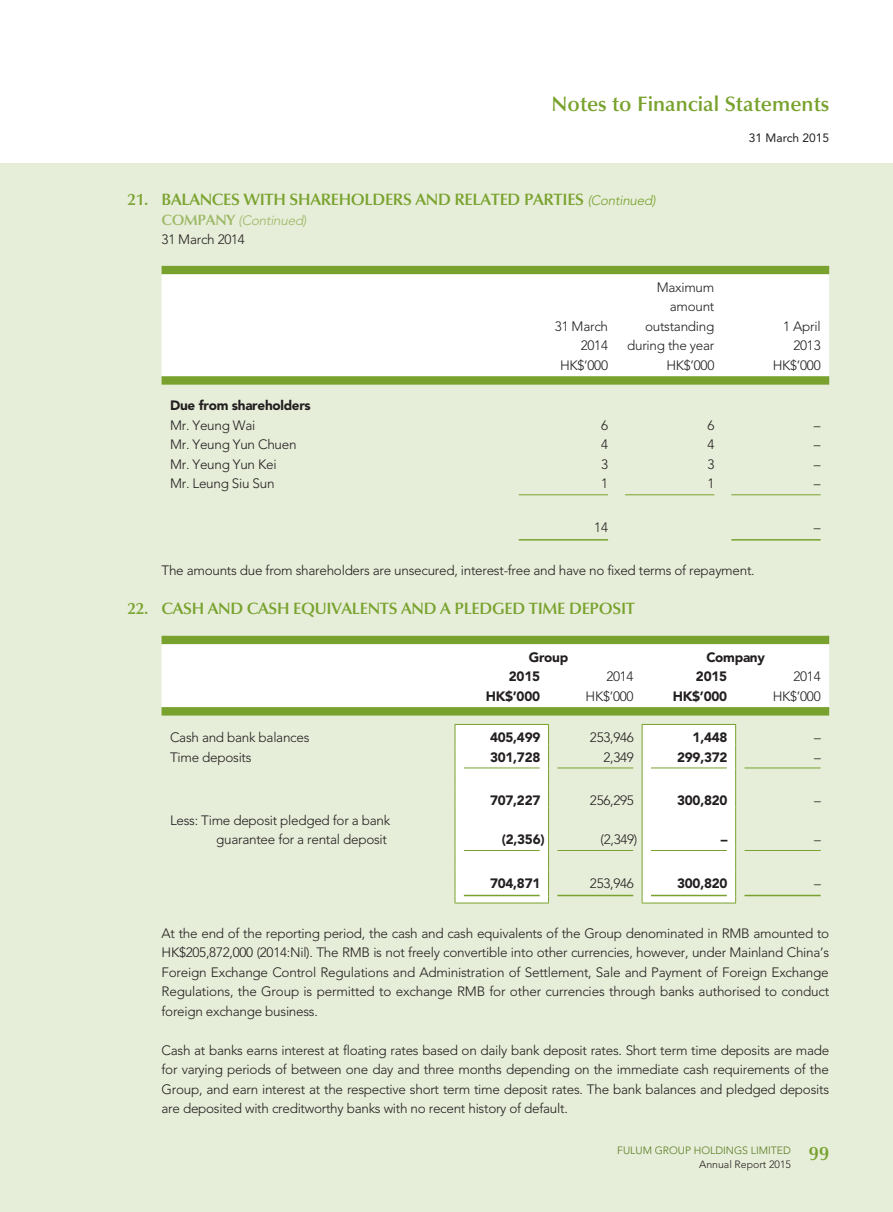
<style>
.page{position:relative;width:893px;height:1212px;background:#fff}
.page>*{position:absolute;margin:0;border:0;box-sizing:border-box;transform-origin:0 0}
.t1{font:600 21px "Optima LT Std";color:#78a22d}
.t2{font:600 19.5px "Optima LT Std";color:#78a22d}
._01_H1{font:600 16.5px "Optima LT Std";letter-spacing:-.02em;color:#78a22d}
._00_txt{font:300 13.5px/19.5px "Avenir LT Std";letter-spacing:-.02em;color:#231f20;text-align:justify}
._50_Table_txt{font:300 13.5px "Avenir LT Std";letter-spacing:-.02em;color:#231f20}
._50_Table_txt-2{font:900 13.5px "Avenir LT Std";letter-spacing:-.02em;color:#231f20}
._02_H2{font:italic 300 13.5px "Avenir LT Std";letter-spacing:-.02em;color:#9bb865}
.t3{font:12px "Avenir LT Std";color:#231f20}
.t4{font:300 10.5px "Avenir LT Std";color:#587c1f}
.t5{font:300 10.5px "Avenir LT Std";color:#231f20}
.s1{font-family:"Avenir LT Std";font-weight:300;font-style:italic;font-size:13.5px}
.s2{font-family:"Optima LT Std";font-weight:600;font-style:normal;font-size:15px}
</style>
<div class="page">
<div style="left:0;top:164px;width:893px;height:1048px;background:#e6edd8"></div>
<svg style="left:162px;top:266px;width:667px;height:119px;background:#7ca433"></svg>
<div style="left:162px;top:274px;width:667px;height:102px;background:#fff"></div>
<hr style="left:519px;top:494px;width:89px;height:1px;background:#78a22d">
<hr style="left:625px;top:494px;width:89px;height:1px;background:#78a22d">
<hr style="left:731px;top:494px;width:90px;height:1px;background:#78a22d">
<hr style="left:519px;top:539px;width:89px;height:1px;background:#78a22d">
<hr style="left:731px;top:539px;width:90px;height:1px;background:#78a22d">
<div style="left:162px;top:636px;width:667px;height:8px;background:#78a22d"></div>
<svg style="left:162px;top:644px;width:667px;height:259px"></svg>
<hr style="left:455px;top:724px;width:94px;height:1px;background:#78a22d">
<svg style="left:455px;top:725px;width:1px;height:82px"></svg>
<svg style="left:548px;top:725px;width:1px;height:82px"></svg>
<hr style="left:455px;top:807px;width:1px;height:39px;background:#78a22d">
<hr style="left:548px;top:807px;width:1px;height:39px;background:#78a22d">
<svg style="left:455px;top:846px;width:1px;height:57px"></svg>
<svg style="left:548px;top:846px;width:1px;height:57px"></svg>
<hr style="left:455px;top:903px;width:94px;height:1px;background:#78a22d">
<hr style="left:642px;top:724px;width:94px;height:1px;background:#78a22d">
<svg style="left:642px;top:725px;width:1px;height:82px"></svg>
<svg style="left:735px;top:725px;width:1px;height:82px"></svg>
<hr style="left:642px;top:807px;width:1px;height:39px;background:#78a22d">
<hr style="left:735px;top:807px;width:1px;height:39px;background:#78a22d">
<svg style="left:642px;top:846px;width:1px;height:57px"></svg>
<svg style="left:735px;top:846px;width:1px;height:57px"></svg>
<hr style="left:642px;top:903px;width:94px;height:1px;background:#78a22d">
<hr style="left:464px;top:767px;width:76px;height:1px;background:#78a22d">
<hr style="left:557px;top:767px;width:76px;height:1px;background:#78a22d">
<hr style="left:651px;top:767px;width:76px;height:1px;background:#78a22d">
<hr style="left:744px;top:767px;width:77px;height:1px;background:#78a22d">
<hr style="left:464px;top:850px;width:76px;height:1px;background:#78a22d">
<hr style="left:557px;top:850px;width:76px;height:1px;background:#78a22d">
<hr style="left:651px;top:850px;width:76px;height:1px;background:#78a22d">
<hr style="left:744px;top:850px;width:77px;height:1px;background:#78a22d">
<hr style="left:464px;top:895px;width:76px;height:1px;background:#78a22d">
<hr style="left:557px;top:895px;width:76px;height:1px;background:#78a22d">
<hr style="left:651px;top:895px;width:76px;height:1px;background:#78a22d">
<hr style="left:744px;top:895px;width:77px;height:1px;background:#78a22d">
<h1 class="t1" style="left:552px;top:92px;width:279px">Notes to Financial Statements</h1>
<p class="_01_H1" style="left:128px;top:190px;width:529px">21. BALANCES WITH SHAREHOLDERS AND RELATED PARTIES <span class="s1">(Continued)</span></p>
<p class="_02_H2" style="left:162px;top:212px;width:146px"><span class="s2">COMPANY</span> (Continued)</p>
<p class="_00_txt" style="left:162px;top:230px;width:85px">31 March 2014</p>
<p class="_50_Table_txt" style="left:555px;top:318px;width:55px">31 March</p>
<p class="_50_Table_txt" style="left:581px;top:337px;width:29px">2014</p>
<p class="_50_Table_txt" style="left:657px;top:279px;width:59px">Maximum</p>
<p class="_50_Table_txt" style="left:670px;top:298px;width:46px">amount</p>
<p class="_50_Table_txt" style="left:645px;top:318px;width:71px">outstanding</p>
<p class="_50_Table_txt" style="left:627px;top:337px;width:89px">during the year</p>
<p class="t3" style="left:749px;top:131px;width:82px">31 March 2015</p>
<p class="_50_Table_txt" style="left:783px;top:318px;width:39px">1 April</p>
<p class="_50_Table_txt" style="left:793px;top:337px;width:29px">2013</p>
<p class="_50_Table_txt" style="left:560px;top:357px;width:49px">HK$’000</p>
<p class="_50_Table_txt" style="left:666px;top:357px;width:49px">HK$’000</p>
<p class="_50_Table_txt" style="left:773px;top:357px;width:49px">HK$’000</p>
<p class="_50_Table_txt-2" style="left:170px;top:397px;width:142px">Due from shareholders</p>
<p class="_50_Table_txt" style="left:170px;top:417px;width:87px">Mr. Yeung Wai</p>
<p class="_50_Table_txt" style="left:601px;top:417px;width:9px">6</p>
<p class="_50_Table_txt" style="left:707px;top:417px;width:9px">6</p>
<p class="_50_Table_txt" style="left:814px;top:417px;width:8px">–</p>
<p class="_50_Table_txt" style="left:170px;top:437px;width:128px">Mr. Yeung Yun Chuen</p>
<p class="_50_Table_txt" style="left:601px;top:437px;width:9px">4</p>
<p class="_50_Table_txt" style="left:707px;top:437px;width:9px">4</p>
<p class="_50_Table_txt" style="left:814px;top:437px;width:8px">–</p>
<p class="_50_Table_txt" style="left:170px;top:456px;width:108px">Mr. Yeung Yun Kei</p>
<p class="_50_Table_txt" style="left:601px;top:456px;width:9px">3</p>
<p class="_50_Table_txt" style="left:707px;top:456px;width:9px">3</p>
<p class="_50_Table_txt" style="left:814px;top:456px;width:8px">–</p>
<p class="_50_Table_txt" style="left:170px;top:476px;width:106px">Mr. Leung Siu Sun</p>
<p class="_50_Table_txt" style="left:601px;top:476px;width:9px">1</p>
<p class="_50_Table_txt" style="left:707px;top:476px;width:9px">1</p>
<p class="_50_Table_txt" style="left:814px;top:476px;width:8px">–</p>
<p class="_50_Table_txt" style="left:594px;top:519px;width:15px">14</p>
<p class="_50_Table_txt" style="left:814px;top:519px;width:8px">–</p>
<p class="_00_txt" style="left:162px;top:561px;width:595px">The amounts due from shareholders are unsecured, interest-free and have no fixed terms of repayment.</p>
<p class="_01_H1" style="left:128px;top:599px;width:509px">22. CASH AND CASH EQUIVALENTS AND A PLEDGED TIME DEPOSIT</p>
<p class="_50_Table_txt-2" style="left:529px;top:649px;width:41px">Group</p>
<p class="_50_Table_txt-2" style="left:706px;top:649px;width:60px">Company</p>
<p class="_50_Table_txt-2" style="left:509px;top:668px;width:33px">2015</p>
<p class="_50_Table_txt" style="left:606px;top:668px;width:29px">2014</p>
<p class="_50_Table_txt-2" style="left:696px;top:668px;width:33px">2015</p>
<p class="_50_Table_txt" style="left:793px;top:668px;width:29px">2014</p>
<p class="_50_Table_txt-2" style="left:486px;top:688px;width:56px">HK$’000</p>
<p class="_50_Table_txt" style="left:586px;top:688px;width:49px">HK$’000</p>
<p class="_50_Table_txt-2" style="left:673px;top:688px;width:56px">HK$’000</p>
<p class="_50_Table_txt" style="left:773px;top:688px;width:49px">HK$’000</p>
<p class="_50_Table_txt" style="left:170px;top:729px;width:141px">Cash and bank balances</p>
<p class="_50_Table_txt-2" style="left:490px;top:729px;width:52px">405,499</p>
<p class="_50_Table_txt" style="left:590px;top:729px;width:46px">253,946</p>
<p class="_50_Table_txt-2" style="left:693px;top:729px;width:36px">1,448</p>
<p class="_50_Table_txt" style="left:814px;top:729px;width:8px">–</p>
<p class="_50_Table_txt" style="left:170px;top:749px;width:83px">Time deposits</p>
<p class="_50_Table_txt-2" style="left:490px;top:749px;width:52px">301,728</p>
<p class="_50_Table_txt" style="left:603px;top:749px;width:32px">2,349</p>
<p class="_50_Table_txt-2" style="left:677px;top:749px;width:52px">299,372</p>
<p class="_50_Table_txt" style="left:814px;top:749px;width:8px">–</p>
<p class="_50_Table_txt-2" style="left:490px;top:792px;width:52px">707,227</p>
<p class="_50_Table_txt" style="left:590px;top:792px;width:46px">256,295</p>
<p class="_50_Table_txt-2" style="left:677px;top:792px;width:52px">300,820</p>
<p class="_50_Table_txt" style="left:814px;top:792px;width:8px">–</p>
<p class="_50_Table_txt" style="left:170px;top:812px;width:222px">Less: Time deposit pledged for a bank</p>
<p class="_50_Table_txt" style="left:216px;top:831px;width:172px">guarantee for a rental deposit</p>
<p class="_50_Table_txt-2" style="left:502px;top:831px;width:44px">(2,356)</p>
<p class="_50_Table_txt" style="left:600px;top:831px;width:38px">(2,349)</p>
<p class="_50_Table_txt-2" style="left:721px;top:831px;width:8px">–</p>
<p class="_50_Table_txt" style="left:814px;top:831px;width:8px">–</p>
<p class="_50_Table_txt-2" style="left:490px;top:875px;width:52px">704,871</p>
<p class="_50_Table_txt" style="left:590px;top:875px;width:46px">253,946</p>
<p class="_50_Table_txt-2" style="left:677px;top:875px;width:52px">300,820</p>
<p class="_50_Table_txt" style="left:814px;top:875px;width:8px">–</p>
<p class="_00_txt" style="left:162px;top:923px;width:669px">At the end of the reporting period, the cash and cash equivalents of the Group denominated in RMB amounted to HK$205,872,000 (2014:Nil). The RMB is not freely convertible into other currencies, however, under Mainland China’s Foreign Exchange Control Regulations and Administration of Settlement, Sale and Payment of Foreign Exchange Regulations, the Group is permitted to exchange RMB for other currencies through banks authorised to conduct foreign exchange business.</p>
<p class="_00_txt" style="left:162px;top:1040px;width:669px">Cash at banks earns interest at floating rates based on daily bank deposit rates. Short term time deposits are made for varying periods of between one day and three months depending on the immediate cash requirements of the Group, and earn interest at the respective short term time deposit rates. The bank balances and pledged deposits are deposited with creditworthy banks with no recent history of default.</p>
<p class="t4" style="left:617px;top:1144px;width:175px">FULUM GROUP HOLDINGS LIMITED</p>
<p class="t5" style="left:699px;top:1158px;width:93px">Annual Report 2015</p>
<h2 class="t2" style="left:809px;top:1142px;width:22px">99</h2>
</div>
